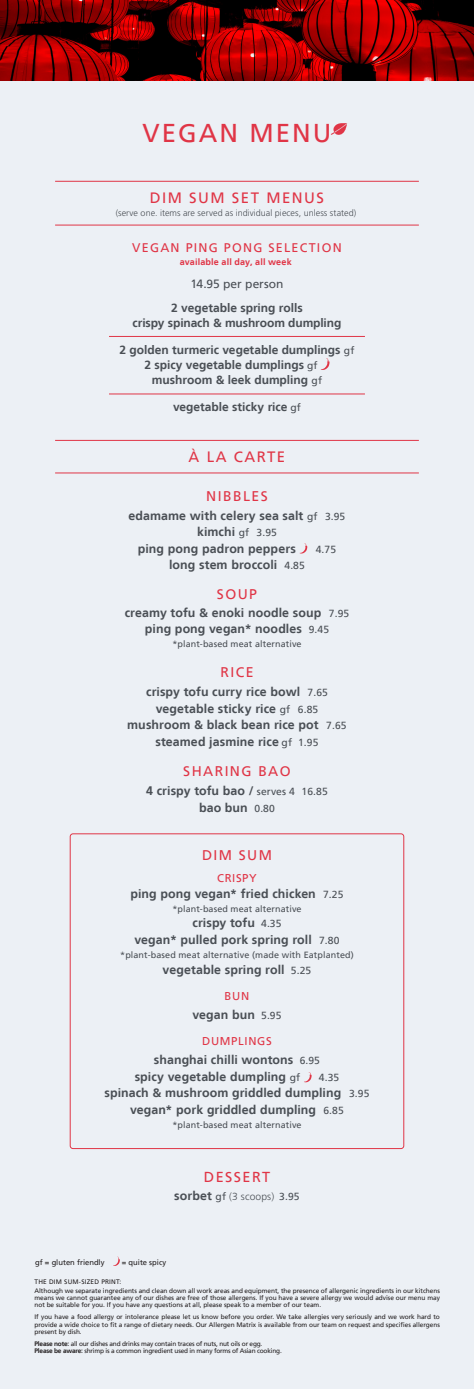
<style>
.page{position:relative;width:474px;height:1389px;background:#fff}
.page>*{position:absolute;margin:0;border:0;box-sizing:border-box;transform-origin:0 0}
.t1{font:25.8px "Frutiger LT";letter-spacing:.08em;color:#e03546}
.t2{font:15px "Frutiger LT";letter-spacing:.1em;color:#e03546}
.t3{font:14.4px "Frutiger LT";letter-spacing:.1em;color:#e03546}
.t4{font:14px "Frutiger LT";letter-spacing:.1em;color:#e03546}
.t5{font:12.5px "Frutiger LT";letter-spacing:.1em;color:#e03546}
.t6{font:700 12.4px "Frutiger LT";letter-spacing:.005em;color:#4a4f55}
.t7{font:700 12px "Frutiger LT";letter-spacing:-.005em;color:#4a4f55}
.t8{font:12px "Frutiger LT";letter-spacing:-.005em;color:#4a4f55}
.t9{font:11.3px "Frutiger LT";letter-spacing:.06em;color:#e03546}
.t10{font:300 10.3px "Frutiger LT Std";letter-spacing:.01em;color:#4a4f55}
.t11{font:10.3px "Frutiger LT";color:#4a4f55}
.t12{font:9px "Frutiger LT";letter-spacing:.01em;color:#4a4f55}
.t13{font:300 9px "Frutiger LT Std";letter-spacing:.005em;color:#4a4f55}
.t14{font:700 9px "Frutiger LT";letter-spacing:.015em;color:#e03546}
.t15{font:7.6px "Frutiger LT";color:#231f20}
.t16{font:6.5px/7.3px "Frutiger LT";letter-spacing:-.005em;color:#231f20;text-align:justify}
.t17{font:6.5px "Frutiger LT";letter-spacing:-.03em;color:#231f20}
.t18{font:6.5px "Frutiger LT";letter-spacing:.03em;color:#231f20}
.s1{font-weight:400;font-size:10.3px}
.s2{font-family:"Frutiger LT";font-weight:700;font-size:12.4px}
.s3{font-family:"Frutiger LT";font-weight:400}
.s4{font-weight:700}
</style>
<div class="page">
<div style="left:0;top:81px;width:473px;height:1308px;background:#ecf0f5"></div>
<img style="left:0;top:0;width:473px;height:81px">
<svg style="left:299px;top:543px;width:8px;height:11px"></svg>
<svg style="left:304px;top:1072px;width:7px;height:10px"></svg>
<svg style="left:113px;top:1257px;width:7px;height:9px"></svg>
<svg style="left:330px;top:122px;width:17px;height:14px"></svg>
<div style="left:70px;top:833px;width:334px;height:316px;border:1px solid #e03546;border-radius:3px"></div>
<svg style="left:320px;top:358px;width:9px;height:12px"></svg>
<hr style="left:55px;top:181px;width:363px;height:1px;background:#e03546">
<hr style="left:55px;top:225px;width:363px;height:1px;background:#e03546">
<hr style="left:55px;top:440px;width:363px;height:1px;background:#e03546">
<hr style="left:55px;top:473px;width:363px;height:1px;background:#e03546">
<hr style="left:109px;top:336px;width:255px;height:1px;background:#e03546">
<hr style="left:109px;top:394px;width:255px;height:1px;background:#e03546">
<p class="t1" style="left:142px;top:118px;width:190px">VEGAN MENU</p>
<p class="t2" style="left:150px;top:189px;width:176px">DIM SUM SET MENUS</p>
<p class="t13" style="left:116px;top:207px;width:242px">(serve one. items are served as individual pieces, unless stated)</p>
<p class="t5" style="left:132px;top:240px;width:211px">VEGAN PING PONG SELECTION</p>
<p class="t14" style="left:180px;top:257px;width:113px">available all day, all week</p>
<p class="t8" style="left:190px;top:276px;width:94px">14.95 per person</p>
<p class="t7" style="left:171px;top:300px;width:133px">2 vegetable spring rolls</p>
<p class="t7" style="left:132px;top:315px;width:210px">crispy spinach &amp; mushroom dumpling</p>
<p class="t7" style="left:119px;top:342px;width:236px">2 golden turmeric vegetable dumplings <span class="s1">gf</span></p>
<p class="t7" style="left:144px;top:357px;width:174px">2 spicy vegetable dumplings <span class="s1">gf</span></p>
<p class="t7" style="left:152px;top:372px;width:171px">mushroom &amp; leek dumpling <span class="s1">gf</span></p>
<p class="t7" style="left:173px;top:399px;width:129px">vegetable sticky rice <span class="s1">gf</span></p>
<p class="t2" style="left:188px;top:448px;width:98px">À LA CARTE</p>
<p class="t4" style="left:206px;top:488px;width:63px">NIBBLES</p>
<p class="t6" style="left:128px;top:508px;width:218px">edamame with celery sea salt <span class="s1">gf 3.95</span></p>
<p class="t6" style="left:197px;top:524px;width:81px">kimchi <span class="s1">gf 3.95</span></p>
<p class="t6" style="left:138px;top:541px;width:159px">ping pong padron peppers</p>
<p class="t11" style="left:315px;top:543px;width:22px">4.75</p>
<p class="t6" style="left:169px;top:557px;width:137px">long stem broccoli <span class="s1">4.85</span></p>
<p class="t4" style="left:217px;top:586px;width:41px">SOUP</p>
<p class="t6" style="left:125px;top:606px;width:226px">creamy tofu &amp; enoki noodle soup <span class="s1">7.95</span></p>
<p class="t6" style="left:145px;top:621px;width:185px">ping pong vegan* noodles <span class="s1">9.45</span></p>
<p class="t12" style="left:172px;top:638px;width:131px">*plant-based meat alternative</p>
<p class="t4" style="left:220px;top:664px;width:34px">RICE</p>
<p class="t6" style="left:146px;top:685px;width:183px">crispy tofu curry rice bowl <span class="s1">7.65</span></p>
<p class="t6" style="left:156px;top:701px;width:164px">vegetable sticky rice <span class="s1">gf 6.85</span></p>
<p class="t6" style="left:127px;top:718px;width:221px">mushroom &amp; black bean rice pot <span class="s1">7.65</span></p>
<p class="t6" style="left:155px;top:734px;width:164px">steamed jasmine rice <span class="s1">gf 1.95</span></p>
<p class="t4" style="left:183px;top:763px;width:109px">SHARING BAO</p>
<p class="t6" style="left:146px;top:783px;width:183px">4 crispy tofu bao / <span class="s1">serves 4 16.85</span></p>
<p class="t6" style="left:199px;top:800px;width:77px">bao bun <span class="s1">0.80</span></p>
<p class="t4" style="left:202px;top:847px;width:71px">DIM SUM</p>
<p class="t9" style="left:217px;top:871px;width:41px">CRISPY</p>
<p class="t6" style="left:130px;top:886px;width:214px">ping pong vegan* fried chicken <span class="s1">7.25</span></p>
<p class="t12" style="left:172px;top:904px;width:131px">*plant-based meat alternative</p>
<p class="t6" style="left:192px;top:916px;width:90px">crispy tofu <span class="s1">4.35</span></p>
<p class="t6" style="left:134px;top:932px;width:206px">vegan* pulled pork spring roll <span class="s1">7.80</span></p>
<p class="t12" style="left:120px;top:950px;width:235px">*plant-based meat alternative (made with Eatplanted)</p>
<p class="t6" style="left:162px;top:963px;width:150px">vegetable spring roll <span class="s1">5.25</span></p>
<p class="t9" style="left:224px;top:989px;width:26px">BUN</p>
<p class="t6" style="left:192px;top:1008px;width:91px">vegan bun <span class="s1">5.95</span></p>
<p class="t9" style="left:202px;top:1034px;width:71px">DUMPLINGS</p>
<p class="t6" style="left:154px;top:1053px;width:167px">shanghai chilli wontons <span class="s1">6.95</span></p>
<p class="t6" style="left:135px;top:1069px;width:167px">spicy vegetable dumpling <span class="s1">gf</span></p>
<p class="t11" style="left:319px;top:1071px;width:22px">4.35</p>
<p class="t6" style="left:104px;top:1086px;width:266px">spinach &amp; mushroom griddled dumpling <span class="s1">3.95</span></p>
<p class="t6" style="left:130px;top:1102px;width:215px">vegan* pork griddled dumpling <span class="s1">6.85</span></p>
<p class="t12" style="left:172px;top:1119px;width:131px">*plant-based meat alternative</p>
<p class="t3" style="left:204px;top:1168px;width:68px">DESSERT</p>
<p class="t10" style="left:174px;top:1191px;width:127px"><span class="s2">sorbet</span> <span class="s3">gf</span> (3 scoops) <span class="s3">3.95</span></p>
<p class="t15" style="left:35px;top:1258px;width:71px">gf = gluten friendly</p>
<p class="t15" style="left:122px;top:1258px;width:46px">= quite spicy</p>
<p class="t18" style="left:34px;top:1278px;width:88px">THE DIM SUM-SIZED PRINT:</p>
<p class="t16" style="left:34px;top:1287px;width:406px">Although we separate ingredients and clean down all work areas and equipment, the presence of allergenic ingredients in our kitchens means we cannot guarantee any of our dishes are free of those allergens. If you have a severe allergy we would advise our menu may not be suitable for you. If you have any questions at all, please speak to a member of our team.</p>
<p class="t16" style="left:34px;top:1313px;width:406px">If you have a food allergy or intolerance please let us know before you order. We take allergies very seriously and we work hard to provide a wide choice to fit a range of dietary needs. Our Allergen Matrix is available from our team on request and specifies allergens present by dish.</p>
<p class="t17" style="left:34px;top:1340px;width:229px"><span class="s4">Please note:</span> all our dishes and drinks may contain traces of nuts, nut oils or egg.</p>
<p class="t17" style="left:34px;top:1347px;width:249px"><span class="s4">Please be aware:</span> shrimp is a common ingredient used in many forms of Asian cooking.</p>
</div>
